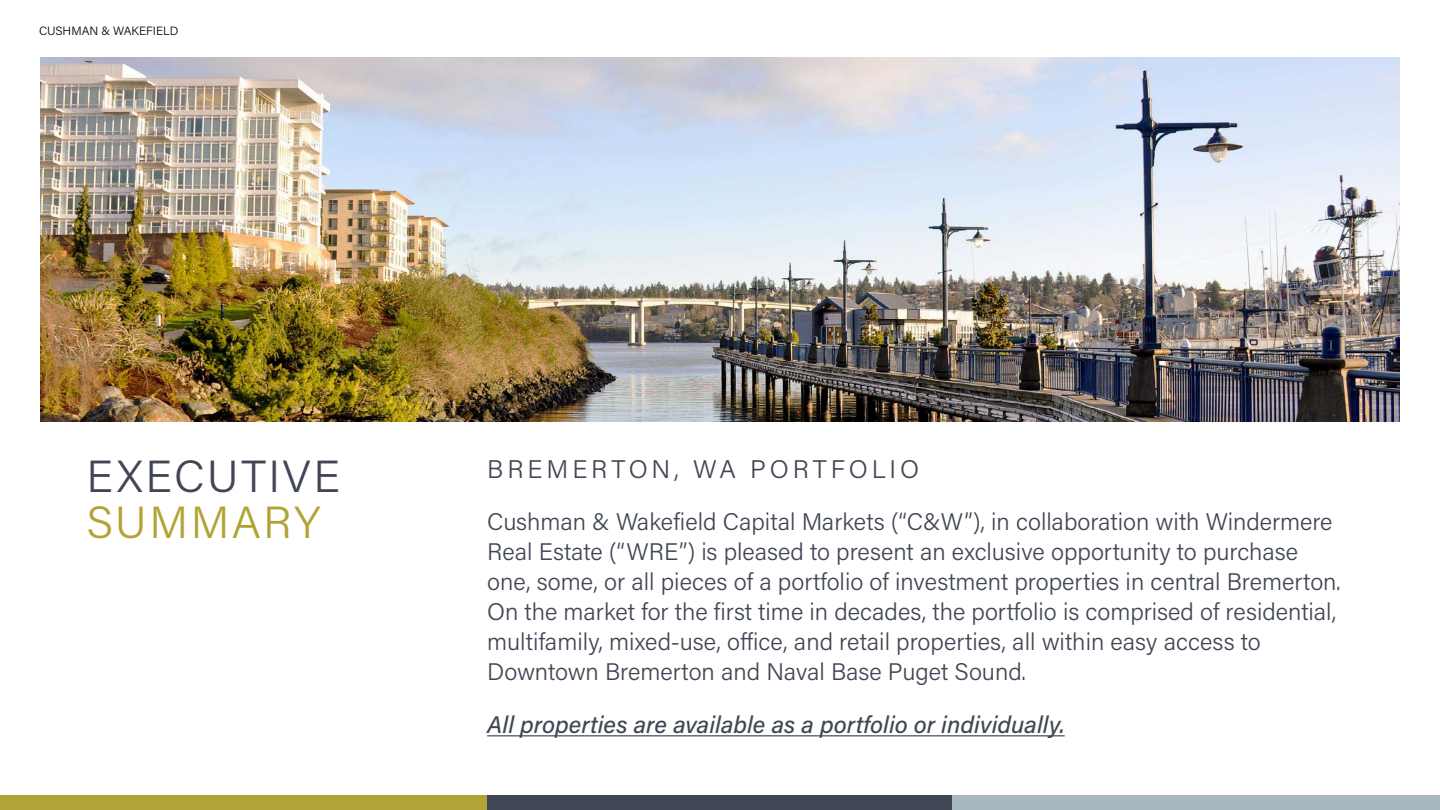
<style>
.page{position:relative;width:1440px;height:810px;background:#fff}
.page>*{position:absolute;margin:0;border:0;box-sizing:border-box;transform-origin:0 0}
.t1{font:300 45px "Acumin Pro";letter-spacing:.055em;color:#404653}
.t2{font:300 45px "Acumin Pro";letter-spacing:.055em;color:#b2a336}
.t3{font:300 25.5px "Acumin Pro";letter-spacing:.15em;color:#404653}
.t4{font:300 24px/30px "Acumin Pro";color:#404653}
.t5{font:italic 500 24px "Acumin Pro";color:#404653}
.t6{font:300 12px "Acumin Pro";color:#000}
</style>
<div class="page">
<img style="left:40px;top:57px;width:1360px;height:364px">
<hr style="left:487px;top:735px;width:578px;height:1px;background:#404653">
<div style="left:0;top:795px;width:487px;height:15px;background:#b2a336"></div>
<div style="left:487px;top:795px;width:466px;height:15px;background:#404653"></div>
<div style="left:953px;top:795px;width:487px;height:15px;background:#a8b8be"></div>
<p class="t6" style="left:39px;top:23px;width:141px">CUSHMAN &amp; WAKEFIELD</p>
<h1 class="t1" style="left:86px;top:445px;width:255px">EXECUTIVE</h1>
<h1 class="t2" style="left:86px;top:492px;width:236px">SUMMARY</h1>
<p class="t3" style="left:487px;top:451px;width:433px">BREMERTON, WA PORTFOLIO</p>
<p class="t4" style="left:487px;top:506px;width:855px">Cushman &amp; Wakefield Capital Markets (“C&amp;W”), in collaboration with Windermere Real Estate (“WRE”) is pleased to present an exclusive opportunity to purchase one, some, or all pieces of a portfolio of investment properties in central Bremerton.<br>On the market for the first time in decades, the portfolio is comprised of residential, multifamily, mixed-use, office, and retail properties, all within easy access to Downtown Bremerton and Naval Base Puget Sound.</p>
<p class="t5" style="left:487px;top:708px;width:579px">All properties are available as a portfolio or individually.</p>
</div>
